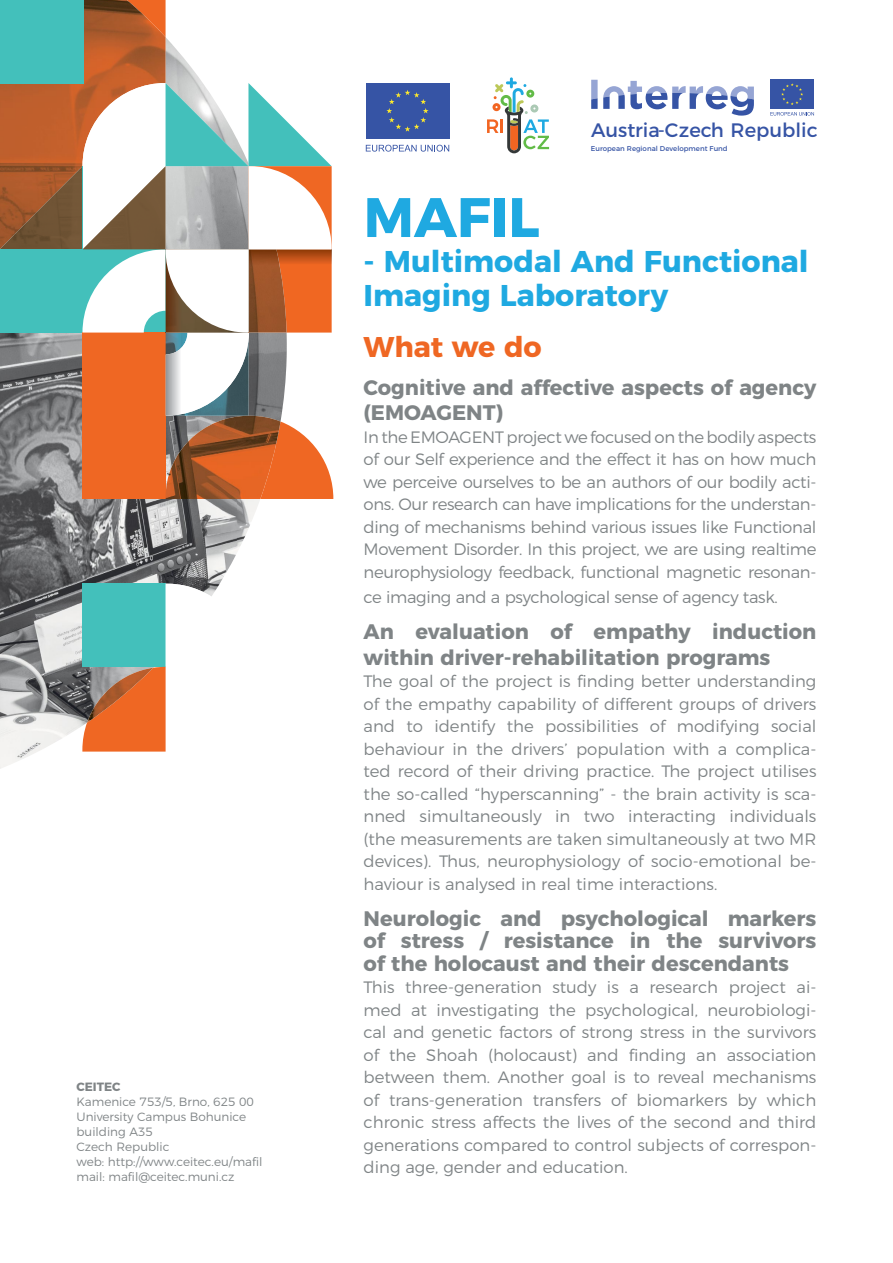
<style>
.page{position:relative;width:893px;height:1263px;background:#fff}
.page>*{position:absolute;margin:0;border:0;box-sizing:border-box;transform-origin:0 0}
.t1{font:700 55.5px "Montserrat";color:#1fa9e1}
.t2{font:700 30px/34.5px "Montserrat";color:#1fa9e1}
.t3{font:700 28.5px "Montserrat";color:#ef6723}
.t4{font:700 21px/25.5px "Montserrat";color:#7f8486}
.t5{font:19.5px "Montserrat";color:#3654a5}
.t6{font:300 16.5px/22.5px "Montserrat";letter-spacing:-.015em;color:#7f8486;text-align:justify}
.t7{font:300 12px/15px "Montserrat";color:#7f8486}
.t8{font:700 12px "Montserrat";color:#7f8486}
.t9{font:7.05px "Montserrat";color:#3654a5}
</style>
<div class="page">
<svg style="left:591px;top:80px;width:163px;height:36px"></svg>
<svg style="left:770px;top:79px;width:44px;height:37px;background:#5971b0"></svg>
<svg style="left:487px;top:77px;width:62px;height:76px"></svg>
<svg style="left:365px;top:83px;width:85px;height:69px;background:#5b73b1"></svg>
<img style="left:166px;top:38px;width:37px;height:45px">
<img style="left:237px;top:499px;width:23px;height:52px">
<img style="left:0;top:333px;width:87px;height:436px">
<img style="left:137px;top:499px;width:50px;height:85px">
<img style="left:187px;top:499px;width:50px;height:85px">
<img style="left:87px;top:499px;width:50px;height:85px">
<img style="left:0;top:0;width:166px;height:166px">
<img style="left:31px;top:333px;width:46px;height:1px">
<div style="left:0;top:249px;width:166px;height:84px;background:#43c0bb"></div>
<div style="left:0;top:0;width:83px;height:83px;background:#43c0bb"></div>
<img style="left:0;top:166px;width:82px;height:83px">
<svg style="left:82px;top:584px;width:138px;height:168px"></svg>
<img style="left:87px;top:668px;width:66px;height:55px">
<svg style="left:82px;top:83px;width:251px;height:416px"></svg>
<img style="left:166px;top:416px;width:115px;height:83px">
<p class="t8" style="left:77px;top:1077px;width:46px">CEITEC</p>
<p class="t7" style="left:77px;top:1093px;width:187px">Kamenice 753/5, Brno, 625 00<br>University Campus Bohunice building A35<br>Czech Republic<br>web: http://www.ceitec.eu/mafil mail: mafil@ceitec.muni.cz</p>
<p class="t5" style="left:591px;top:114px;width:228px">Austria-Czech Republic</p>
<p class="t9" style="left:591px;top:143px;width:138px">European Regional Development Fund</p>
<h1 class="t1" style="left:364px;top:172px;width:177px">MAFIL</h1>
<h2 class="t2" style="left:364px;top:241px;width:447px">- Multimodal And Functional<br>Imaging Laboratory</h2>
<h3 class="t3" style="left:364px;top:324px;width:180px">What we do</h3>
<p class="t4" style="left:364px;top:373px;width:454px">Cognitive and affective aspects of agency (EMOAGENT)</p>
<p class="t6" style="left:364px;top:424px;width:454px">In the EMOAGENT project we focused on the bodily aspects of our Self experience and the effect it has on how much we perceive ourselves to be an authors of our bodily acti&shy;ons. Our research can have implications for the understan&shy;ding of mechanisms behind various issues like Functional Movement Disorder. In this project, we are using realtime neurophysiology feedback, functional magnetic resonan-</p>
<p class="t6" style="left:364px;top:585px;width:416px">ce imaging and a psychological sense of agency task.</p>
<p class="t4" style="left:364px;top:617px;width:454px">An evaluation of empathy induction within driver-rehabilitation programs</p>
<p class="t6" style="left:364px;top:669px;width:454px">The goal of the project is finding better understanding of the empathy capability of different groups of drivers and to identify the possibilities of modifying social behaviour in the drivers’ population with a complica&shy;ted record of their driving practice. The project utilises the so-called “hyperscanning” - the brain activity is sca&shy;nned simultaneously in two interacting individuals (the measurements are taken simultaneously at two MR devices). Thus, neurophysiology of socio-emotional be&shy;haviour is analysed in real time interactions.</p>
<p class="t4" style="left:364px;top:905px;width:454px;line-height:22.5px;text-align:justify">Neurologic and psychological markers of stress / resistance in the survivors of the holocaust and their descendants</p>
<p class="t6" style="left:364px;top:975px;width:454px">This three-generation study is a research project ai&shy;med at investigating the psychological, neurobiologi&shy;cal and genetic factors of strong stress in the survivors of the Shoah (holocaust) and finding an association between them. Another goal is to reveal mechanisms of trans-generation transfers of biomarkers by which chronic stress affects the lives of the second and third generations compared to control subjects of correspon&shy;ding age, gender and education.</p>
</div>
